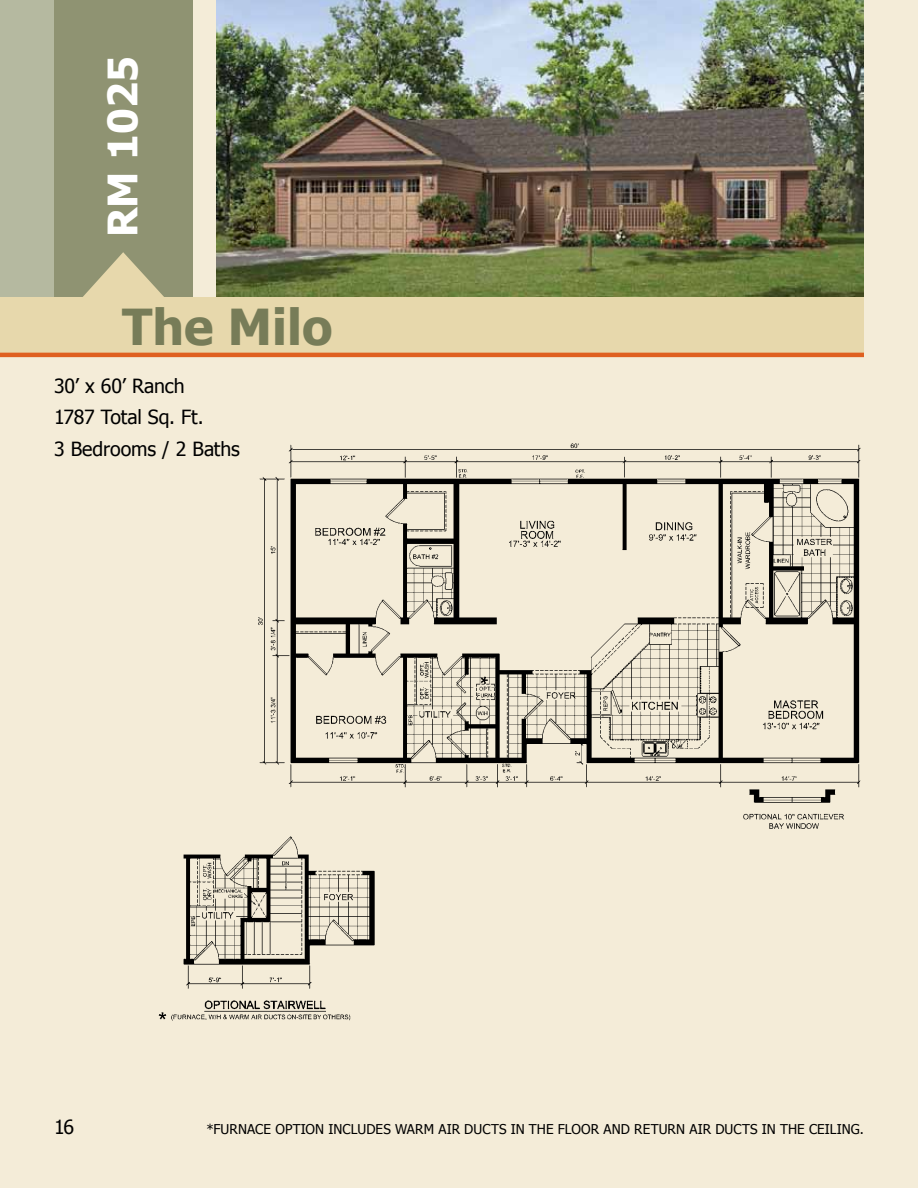
<style>
.page{position:relative;width:918px;height:1188px;background:#f4ecd8}
.page>*{position:absolute;margin:0;border:0;box-sizing:border-box;transform-origin:0 0}
.t1{font:700 49.5px "Tahoma";color:#777c58}
.t2{font:700 40.5px "Tahoma";color:#fff}
.t3{font:19.5px/31.5px "Tahoma";letter-spacing:-.005em;color:#000}
.t4{font:13.5px "Tahoma";letter-spacing:.01em;color:#000}
</style>
<div class="page">
<div style="left:0;top:0;width:54px;height:297px;background:#b5b9a0"></div>
<div style="left:54px;top:0;width:139px;height:297px;background:#8f9372"></div>
<svg style="left:0;top:252px;width:864px;height:101px;background:#ded1a7"></svg>
<hr style="left:0;top:353px;width:864px;height:4px;background:#df6020">
<img style="left:216px;top:0;width:648px;height:297px">
<img style="left:158px;top:836px;width:217px;height:185px">
<img style="left:258px;top:443px;width:603px;height:386px">
<h2 class="t2" style="left:94px;top:237px;width:182px;rotate:-90deg">RM 1025</h2>
<h1 class="t1" style="left:122px;top:292px;width:212px">The Milo</h1>
<h3 class="t3" style="left:54px;top:369px;width:187px">30’ X 60’ RANCH<br>1787 TOTAL SQ. FT.<br>3 BEDROOMS / 2 BATHS</h3>
<h3 class="t3" style="left:54px;top:1110px;width:22px">16</h3>
<p class="t4" style="left:206px;top:1120px;width:659px">*FURNACE OPTION INCLUDES WARM AIR DUCTS IN THE FLOOR AND RETURN AIR DUCTS IN THE CEILING.</p>
</div>
